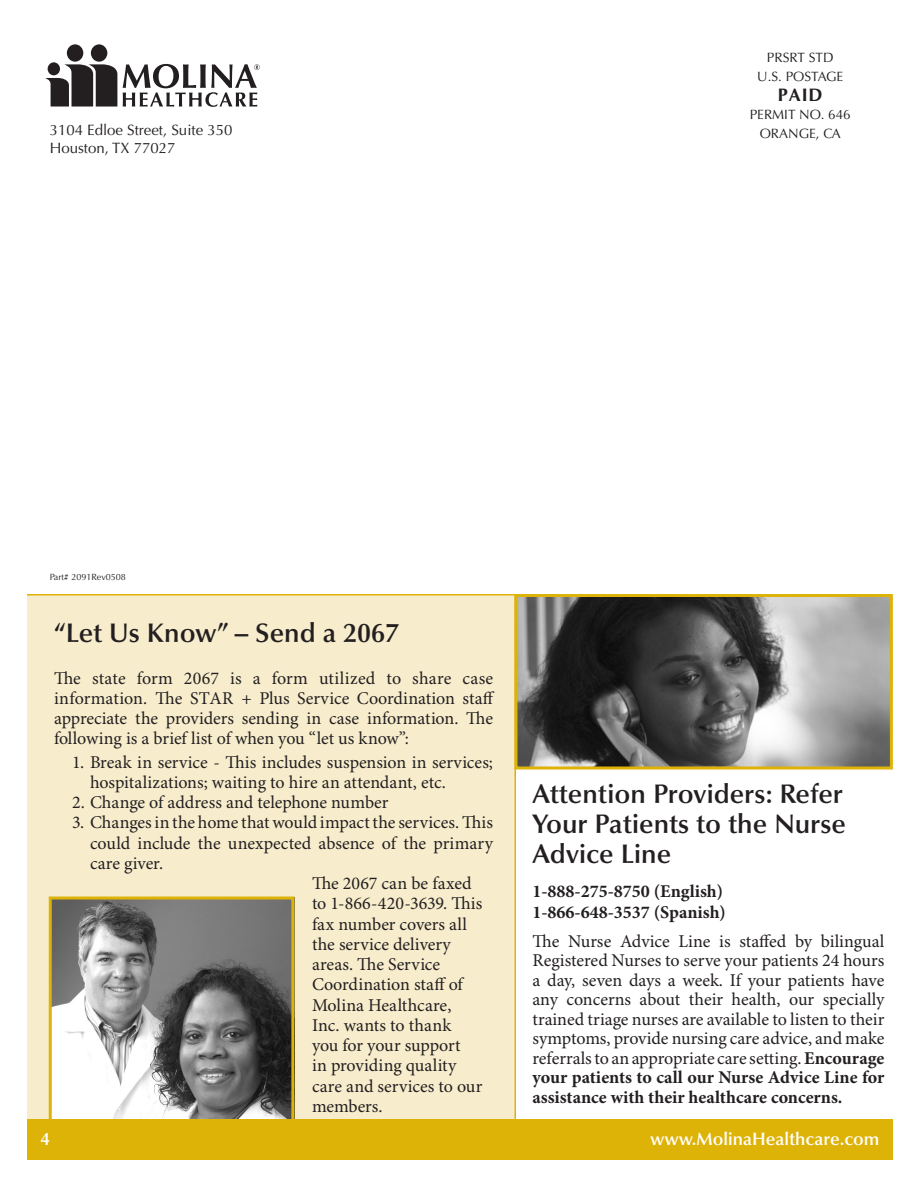
<style>
.page{position:relative;width:918px;height:1188px;background:#fff}
.page>*{position:absolute;margin:0;border:0;box-sizing:border-box;transform-origin:0 0}
.t1{font:600 27px/30px "Optima LT Std";color:#231f20;text-align:justify}
.t2{font:18px/20.2px "Minion Pro";letter-spacing:-.005em;color:#231f20;text-align:justify}
.t3{font:700 18px "Minion Pro";color:#231f20}
.t4{font:600 18px "Optima LT Std";color:#fff}
.t5{font:700 18px "Optima";color:#231f20}
.t6{font:15px "Optima LT Std";color:#231f20}
.t7{font:13.5px "Optima LT Std";color:#231f20}
.t8{font:9px "Optima LT Std";color:#231f20}
.s1{font-weight:700}
</style>
<div class="page">
<div style="left:27px;top:594px;width:487px;height:531px;background:#f7edcd"></div>
<hr style="left:27px;top:594px;width:864px;height:2px;background:#deb308">
<svg style="left:123px;top:64px;width:137px;height:43px"></svg>
<div style="left:91px;top:44px;width:16px;height:18px;background:#231f20;border-radius:50%"></div>
<div style="left:67px;top:44px;width:16px;height:18px;background:#231f20;border-radius:50%"></div>
<svg style="left:45px;top:64px;width:72px;height:43px"></svg>
<div style="left:48px;top:62px;width:12px;height:13px;background:#231f20;border-radius:50%"></div>
<hr style="left:514px;top:594px;width:2px;height:525px;background:#deb308">
<img style="left:53px;top:897px;width:242px;height:222px">
<div style="left:49px;top:897px;width:245px;height:231px;border:3px solid #deb308"></div>
<div style="left:27px;top:1119px;width:866px;height:40px;background:#deb308"></div>
<img style="left:518px;top:598px;width:371px;height:168px">
<div style="left:514px;top:594px;width:379px;height:176px;border:3px solid #deb308"></div>
<p class="t6" style="left:50px;top:121px;width:184px">3104 Edloe Street, Suite 350</p>
<p class="t6" style="left:50px;top:139px;width:127px">Houston, TX 77027</p>
<p class="t7" style="left:767px;top:50px;width:68px">PRSRT STD</p>
<p class="t7" style="left:757px;top:69px;width:88px">U.S. POSTAGE</p>
<p class="t5" style="left:778px;top:83px;width:46px">PAID</p>
<p class="t7" style="left:750px;top:107px;width:102px">PERMIT NO. 646</p>
<p class="t7" style="left:760px;top:126px;width:83px">ORANGE, CA</p>
<p class="t8" style="left:50px;top:571px;width:78px">Part# 2091Rev0508</p>
<p class="t1" style="left:54px;top:618px;width:347px">“Let Us Know” – Send a 2067</p>
<p class="t2" style="left:54px;top:668px;width:442px">The state form 2067 is a form utilized to share case information. The STAR + Plus Service Coordination staff appreciate the providers sending in case information. The following is a brief list of when you “let us know”:</p>
<p class="t2" style="left:90px;top:752px;width:405px;text-indent:-18px">1. Break in service - This includes suspension in services; hospitalizations; waiting to hire an attendant, etc.</p>
<p class="t2" style="left:72px;top:793px;width:318px">2. Change of address and telephone number</p>
<p class="t2" style="left:90px;top:813px;width:405px;text-indent:-18px">3. Changes in the home that would impact the services. This could include the unexpected absence of the primary care giver.</p>
<p class="t2" style="left:312px;top:874px;width:172px;text-align:left">The 2067 can be faxed to 1-866-420-3639. This fax number covers all the service delivery areas. The Service<br>Coordination staff of<br>Molina Healthcare,<br>Inc. wants to thank you for your support<br>in providing quality care and services to our members.</p>
<p class="t1" style="left:532px;top:779px;width:315px">Attention Providers: Refer Your Patients to the Nurse Advice Line</p>
<p class="t3" style="left:532px;top:881px;width:192px">1-888-275-8750 (English)</p>
<p class="t3" style="left:532px;top:902px;width:195px">1-866-648-3537 (Spanish)</p>
<p class="t2" style="left:532px;top:932px;width:353px;line-height:19.5px">The Nurse Advice Line is staffed by bilingual Registered Nurses to serve your patients 24 hours a day, seven days a week. If your patients have any concerns about their health, our specially trained triage nurses are available to listen to their symptoms, provide nursing care advice, and make referrals to an appropriate care setting. <span class="s1">Encourage your patients to call our Nurse Advice Line for assistance with their healthcare concerns.</span></p>
<p class="t4" style="left:40px;top:1129px;width:11px">4</p>
<p class="t4" style="left:650px;top:1129px;width:231px">www.MolinaHealthcare.com</p>
</div>
